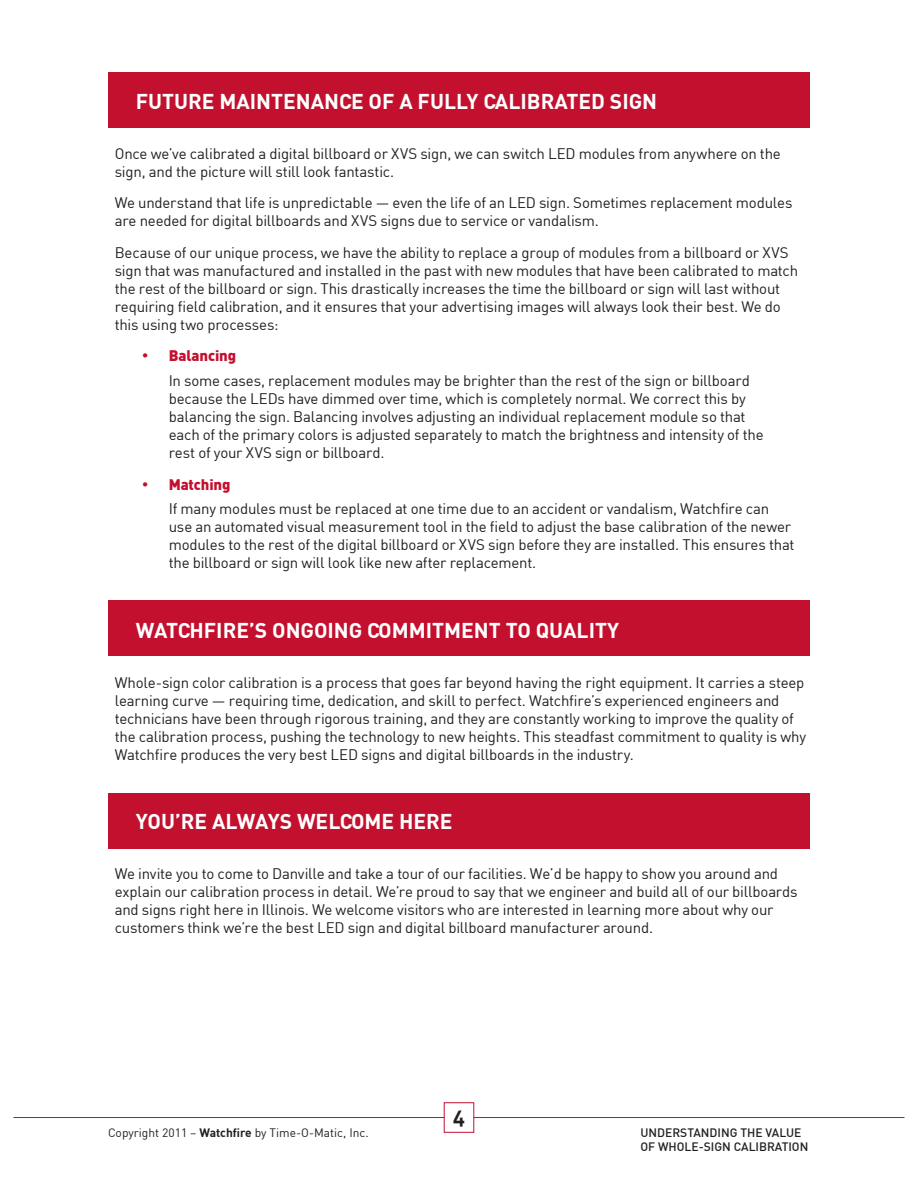
<style>
.page{position:relative;width:918px;height:1188px;background:#fff}
.page>*{position:absolute;margin:0;border:0;box-sizing:border-box;transform-origin:0 0}
.t1{font:700 21px "DIN";color:#fff}
.t2{font:21px "DIN Bold Alternate";color:#231f20}
.t3{font:15px/18px "DIN";letter-spacing:-.015em;color:#231f20}
.t4{font:500 12px/14.4px "DIN";color:#231f20}
.t5{font:12px "DIN";color:#231f20}
.s1{color:#c3102f}
.s2{font-weight:900;color:#c3102f}
.s3{font-weight:700}
</style>
<div class="page">
<hr style="left:14px;top:1117px;width:890px;height:1px;background:#c3102f">
<div style="left:444px;top:1102px;width:30px;height:31px;background:#fff;border:1px solid #c3102f"></div>
<div style="left:108px;top:72px;width:702px;height:56px;background:#c3102f"></div>
<div style="left:108px;top:601px;width:702px;height:55px;background:#c3102f"></div>
<div style="left:108px;top:793px;width:702px;height:56px;background:#c3102f"></div>
<h1 class="t1" style="left:115px;top:88px;width:544px">FUTURE MAINTENANCE OF A FULLY CALIBRATED SIGN</h1>
<p class="t3" style="left:115px;top:144px;width:668px">Once we’ve calibrated a digital billboard or XVS sign, we can switch LED modules from anywhere on the sign, and the picture will still look fantastic.</p>
<p class="t3" style="left:115px;top:194px;width:679px">We understand that life is unpredictable — even the life of an LED sign. Sometimes replacement modules are needed for digital billboards and XVS signs due to service or vandalism.</p>
<p class="t3" style="left:115px;top:243px;width:685px">Because of our unique process, we have the ability to replace a group of modules from a billboard or XVS sign that was manufactured and installed in the past with new modules that have been calibrated to match the rest of the billboard or sign. This drastically increases the time the billboard or sign will last without requiring field calibration, and it ensures that your advertising images will always look their best. We do this using two processes:</p>
<p class="t3" style="left:169px;top:343px;width:583px;line-height:24.8px;text-indent:-27px"><span class="s1">•</span> <span class="s2">Balancing<br></span>In some cases, replacement modules may be brighter than the rest of the sign or billboard</p>
<p class="t3" style="left:169px;top:389px;width:596px">because the LEDs have dimmed over time, which is completely normal. We correct this by balancing the sign. Balancing involves adjusting an individual replacement module so that each of the primary colors is adjusted separately to match the brightness and intensity of the rest of your XVS sign or billboard.</p>
<p class="t3" style="left:169px;top:471px;width:602px;line-height:24.8px;text-indent:-27px"><span class="s1">•</span> <span class="s2">Matching<br></span>If many modules must be replaced at one time due to an accident or vandalism, Watchfire can</p>
<p class="t3" style="left:169px;top:518px;width:627px">use an automated visual measurement tool in the field to adjust the base calibration of the newer modules to the rest of the digital billboard or XVS sign before they are installed. This ensures that the billboard or sign will look like new after replacement.</p>
<h1 class="t1" style="left:136px;top:617px;width:485px">WATCHFIRE’S ONGOING COMM ITM ENT TO QUALITY</h1>
<p class="t3" style="left:115px;top:673px;width:693px">Whole-sign color calibration is a process that goes far beyond having the right equipment. It carries a steep learning curve — requiring time, dedication, and skill to perfect. Watchfire’s experienced engineers and technicians have been through rigorous training, and they are constantly working to improve the quality of the calibration process, pushing the technology to new heights. This steadfast commitment to quality is why Watchfire produces the very best LED signs and digital billboards in the industry.</p>
<h1 class="t1" style="left:115px;top:808px;width:339px">YOU’RE ALWAYS WELCOM E H ERE</h1>
<p class="t3" style="left:115px;top:864px;width:684px">We invite you to come to Danville and take a tour of our facilities. We’d be happy to show you around and explain our calibration process in detail. We’re proud to say that we engineer and build all of our billboards and signs right here in Illinois. We welcome visitors who are interested in learning more about why our customers think we’re the best LED sign and digital billboard manufacturer around.</p>
<p class="t5" style="left:108px;top:1125px;width:262px">Copyright 2011 – <span class="s3">WATCHFIRE</span> by Time-O-Matic, Inc.</p>
<h1 class="t2" style="left:453px;top:1103px;width:14px">4</h1>
<p class="t4" style="left:640px;top:1125px;width:169px">UNDERSTANDING THE VALUE<br>OF WHOLE-SIGN CALIBRATION</p>
</div>
